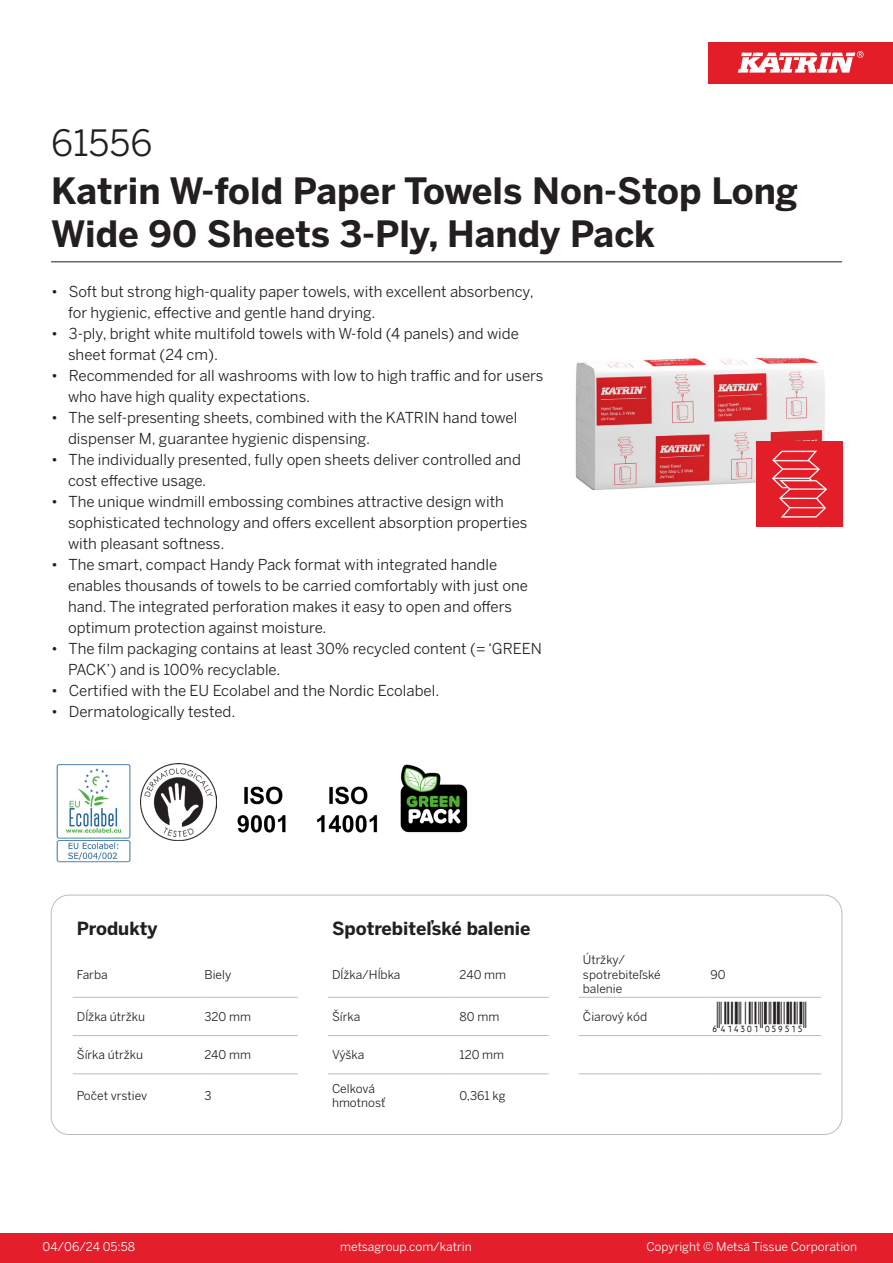
<style>
.page{position:relative;width:893px;height:1263px;background:#fff}
.page>*{position:absolute;margin:0;border:0;box-sizing:border-box;transform-origin:0 0}
.Product_Name{font:700 36px/43.2px "Benton Sans";color:#231f20}
.External_material_co{font:36px "Benton Sans";color:#231f20}
.T_EAN{font:30px "Viisas EAN Matala";color:#231f20}
.T_TableHeader{font:700 18px "Benton Sans";color:#231f20}
.MarketingBullets{font:15px/21px "Benton Sans";color:#231f20}
.T_TableBody{font:12px/14.4px "Benton Sans";color:#231f20}
.t1{font:12px "Benton Sans";color:#fff}
</style>
<div class="page">
<div style="left:0;top:1233px;width:893px;height:30px;background:#e41e2b"></div>
<div style="left:708px;top:43px;width:185px;height:41px;background:#e31e28"></div>
<svg style="left:738px;top:51px;width:126px;height:22px"></svg>
<hr style="left:73px;top:997px;width:127px;height:1px;background:#bcbdc0">
<hr style="left:200px;top:997px;width:98px;height:1px;background:#bcbdc0">
<hr style="left:328px;top:997px;width:127px;height:1px;background:#bcbdc0">
<hr style="left:455px;top:997px;width:94px;height:1px;background:#bcbdc0">
<hr style="left:579px;top:997px;width:127px;height:1px;background:#bcbdc0">
<hr style="left:706px;top:997px;width:115px;height:1px;background:#bcbdc0">
<hr style="left:73px;top:1035px;width:127px;height:1px;background:#bcbdc0">
<hr style="left:200px;top:1035px;width:98px;height:1px;background:#bcbdc0">
<hr style="left:328px;top:1035px;width:127px;height:1px;background:#bcbdc0">
<hr style="left:455px;top:1035px;width:94px;height:1px;background:#bcbdc0">
<hr style="left:579px;top:1035px;width:127px;height:1px;background:#bcbdc0">
<hr style="left:706px;top:1035px;width:115px;height:1px;background:#bcbdc0">
<hr style="left:73px;top:1073px;width:127px;height:1px;background:#bcbdc0">
<hr style="left:200px;top:1073px;width:98px;height:1px;background:#bcbdc0">
<hr style="left:328px;top:1073px;width:127px;height:1px;background:#bcbdc0">
<hr style="left:455px;top:1073px;width:94px;height:1px;background:#bcbdc0">
<hr style="left:579px;top:1073px;width:127px;height:1px;background:#bcbdc0">
<hr style="left:706px;top:1073px;width:115px;height:1px;background:#bcbdc0">
<div style="left:51px;top:895px;width:791px;height:240px;border:1px solid #bcbdc0;border-radius:18px"></div>
<img style="left:575px;top:356px;width:263px;height:171px">
<img style="left:56px;top:764px;width:75px;height:98px">
<img style="left:140px;top:764px;width:77px;height:76px">
<img style="left:237px;top:786px;width:49px;height:47px">
<img style="left:317px;top:786px;width:61px;height:47px">
<img style="left:400px;top:764px;width:68px;height:69px">
<img style="left:757px;top:442px;width:85px;height:85px">
<hr style="left:51px;top:261px;width:791px;height:1px;background:#231f20">
<p class="External_material_co" style="left:51px;top:121px;width:103px">61556</p>
<p class="Product_Name" style="left:51px;top:170px;width:749px">Katrin W-fold Paper Towels Non-Stop Long<br>Wide 90 Sheets 3-Ply, Handy Pack</p>
<p class="MarketingBullets" style="left:68px;top:281px;width:467px;text-indent:-17px">• Soft but strong high-quality paper towels, with excellent absorbency, for hygienic, effective and gentle hand drying.</p>
<p class="MarketingBullets" style="left:68px;top:323px;width:452px;text-indent:-17px">• 3-ply, bright white multifold towels with W-fold (4 panels) and wide sheet format (24 cm).</p>
<p class="MarketingBullets" style="left:68px;top:365px;width:477px;text-indent:-17px">• Recommended for all washrooms with low to high traffic and for users who have high quality expectations.</p>
<p class="MarketingBullets" style="left:68px;top:407px;width:451px;text-indent:-17px">• The self-presenting sheets, combined with the KATRIN hand towel dispenser M, guarantee hygienic dispensing.</p>
<p class="MarketingBullets" style="left:68px;top:449px;width:454px;text-indent:-17px">• The individually presented, fully open sheets deliver controlled and cost effective usage.</p>
<p class="MarketingBullets" style="left:68px;top:491px;width:461px;text-indent:-17px">• The unique windmill embossing combines attractive design with sophisticated technology and offers excellent absorption properties with pleasant softness.</p>
<p class="MarketingBullets" style="left:68px;top:554px;width:461px;text-indent:-17px">• The smart, compact Handy Pack format with integrated handle enables thousands of towels to be carried comfortably with just one hand. The integrated perforation makes it easy to open and offers optimum protection against moisture.</p>
<p class="MarketingBullets" style="left:68px;top:638px;width:475px;text-indent:-17px">• The film packaging contains at least 30% recycled content (= ‘GREEN<br>PACK’) and is 100% recyclable.</p>
<p class="MarketingBullets" style="left:51px;top:680px;width:390px">• Certified with the EU Ecolabel and the Nordic Ecolabel.</p>
<p class="MarketingBullets" style="left:51px;top:701px;width:186px">• Dermatologically tested.</p>
<p class="T_TableHeader" style="left:77px;top:917px;width:82px">Produkty</p>
<p class="T_TableHeader" style="left:332px;top:917px;width:200px">Spotrebiteľské balenie</p>
<p class="T_TableBody" style="left:77px;top:967px;width:32px">Farba</p>
<p class="T_TableBody" style="left:204px;top:967px;width:28px">Biely</p>
<p class="T_TableBody" style="left:332px;top:967px;width:70px">Dĺžka/Hĺbka</p>
<p class="T_TableBody" style="left:460px;top:967px;width:48px">240 mm</p>
<p class="T_TableBody" style="left:583px;top:953px;width:44px">Útržky/</p>
<p class="T_TableBody" style="left:583px;top:967px;width:79px">spotrebiteľské balenie</p>
<p class="T_TableBody" style="left:710px;top:967px;width:17px">90</p>
<p class="T_TableBody" style="left:77px;top:1009px;width:70px">Dĺžka útržku</p>
<p class="T_TableBody" style="left:204px;top:1009px;width:48px">320 mm</p>
<p class="T_TableBody" style="left:332px;top:1009px;width:30px">Šírka</p>
<p class="T_TableBody" style="left:460px;top:1009px;width:41px">80 mm</p>
<p class="T_TableBody" style="left:583px;top:1009px;width:66px">Čiarový kód</p>
<p class="T_EAN" style="left:710px;top:1001px;width:97px">*6414301059515*</p>
<p class="T_TableBody" style="left:77px;top:1048px;width:68px">Šírka útržku</p>
<p class="T_TableBody" style="left:204px;top:1048px;width:48px">240 mm</p>
<p class="T_TableBody" style="left:332px;top:1048px;width:34px">Výška</p>
<p class="T_TableBody" style="left:460px;top:1048px;width:46px">120 mm</p>
<p class="T_TableBody" style="left:77px;top:1088px;width:72px">Počet vrstiev</p>
<p class="T_TableBody" style="left:204px;top:1088px;width:9px">3</p>
<p class="T_TableBody" style="left:332px;top:1081px;width:44px">Celková</p>
<p class="T_TableBody" style="left:332px;top:1095px;width:55px">hmotnosť</p>
<p class="T_TableBody" style="left:460px;top:1088px;width:48px">0,361 kg</p>
<p class="t1" style="left:43px;top:1239px;width:94px">04/06/24 05:58</p>
<p class="t1" style="left:340px;top:1239px;width:133px">metsagroup.com/katrin</p>
<p class="t1" style="left:646px;top:1239px;width:212px">Copyright © Metsä Tissue Corporation</p>
</div>
